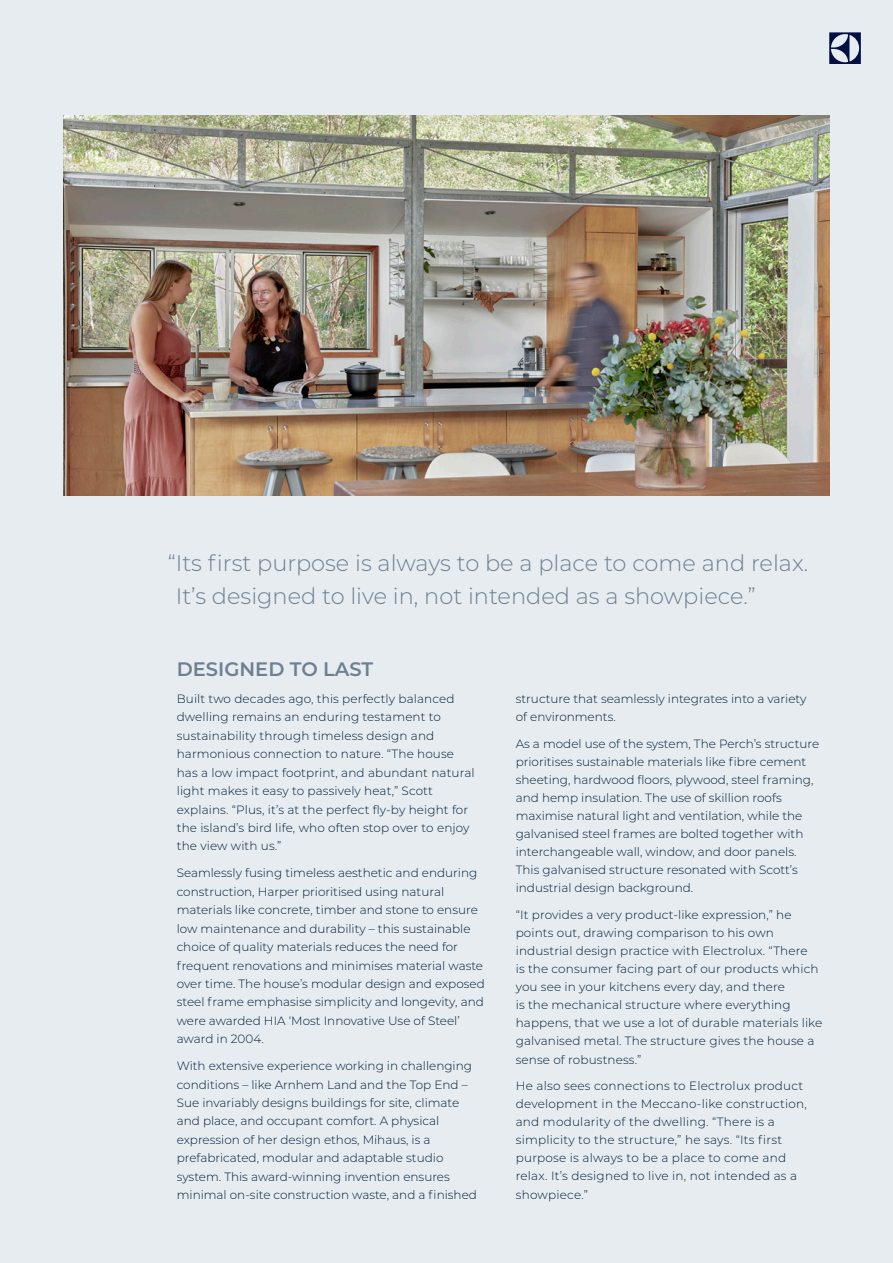
<style>
.page{position:relative;width:893px;height:1263px;background:#e6ecf0}
.page>*{position:absolute;margin:0;border:0;box-sizing:border-box;transform-origin:0 0}
.Intro{font:300 22.5px/33px "Montserrat";color:#6d7f91}
.sub_elec{font:600 19.5px "Montserrat";color:#6d7f91}
.SUB_HEADING{font:300 12px/18.5px "Montserrat";color:#001d38}
.SUB_HEADING-2{font:300 12px/18.1px "Montserrat";letter-spacing:.02em;color:#001d38}
</style>
<div class="page">
<img style="left:64px;top:115px;width:765px;height:381px">
<svg style="left:829px;top:32px;width:32px;height:32px"></svg>
<p class="Intro" style="left:176px;top:546px;width:634px;text-indent:-8px">“Its first purpose is always to be a place to come and relax.<br>It’s designed to live in, not intended as a showpiece.”</p>
<p class="sub_elec" style="left:177px;top:656px;width:198px">DESIGNED TO LAST</p>
<p class="SUB_HEADING" style="left:177px;top:689px;width:299px">Built two decades ago, this perfectly balanced dwelling remains an enduring testament to sustainability through timeless design and harmonious connection to nature. “The house has a low impact footprint, and abundant natural light makes it easy to passively heat,” Scott explains. “Plus, it’s at the perfect fly-by height for the island’s bird life, who often stop over to enjoy the view with us.”</p>
<p class="SUB_HEADING" style="left:177px;top:863px;width:310px">Seamlessly fusing timeless aesthetic and enduring construction, Harper prioritised using natural materials like concrete, timber and stone to ensure low maintenance and durability – this sustainable choice of quality materials reduces the need for frequent renovations and minimises material waste over time. The house’s modular design and exposed steel frame emphasise simplicity and longevity, and were awarded HIA ‘Most Innovative Use of Steel’ award in 2004.</p>
<p class="SUB_HEADING" style="left:177px;top:1056px;width:302px">With extensive experience working in challenging conditions – like Arnhem Land and the Top End – Sue invariably designs buildings for site, climate and place, and occupant comfort. A physical expression of her design ethos, Mihaus, is a prefabricated, modular and adaptable studio system. This award-winning invention ensures minimal on-site construction waste, and a finished</p>
<p class="SUB_HEADING" style="left:516px;top:689px;width:292px">structure that seamlessly integrates into a variety of environments.</p>
<p class="SUB_HEADING" style="left:516px;top:734px;width:305px">As a model use of the system, The Perch’s structure prioritises sustainable materials like fibre cement sheeting, hardwood floors, plywood, steel framing, and hemp insulation. The use of skillion roofs maximise natural light and ventilation, while the galvanised steel frames are bolted together with interchangeable wall, window, and door panels.<br>This galvanised structure resonated with Scott’s industrial design background.</p>
<p class="SUB_HEADING" style="left:516px;top:905px;width:308px">“It provides a very product-like expression,” he points out, drawing comparison to his own industrial design practice with Electrolux. “There<br>is the consumer facing part of our products which you see in your kitchens every day, and there<br>is the mechanical structure where everything happens, that we use a lot of durable materials like galvanised metal. The structure gives the house a sense of robustness.”</p>
<p class="SUB_HEADING-2" style="left:516px;top:1076px;width:293px">He also sees connections to Electrolux product development in the Meccano-like construction, and modularity of the dwelling. “There is a simplicity to the structure,” he says. “Its first purpose is always to be a place to come and relax. It’s designed to live in, not intended as a showpiece.”</p>
</div>
